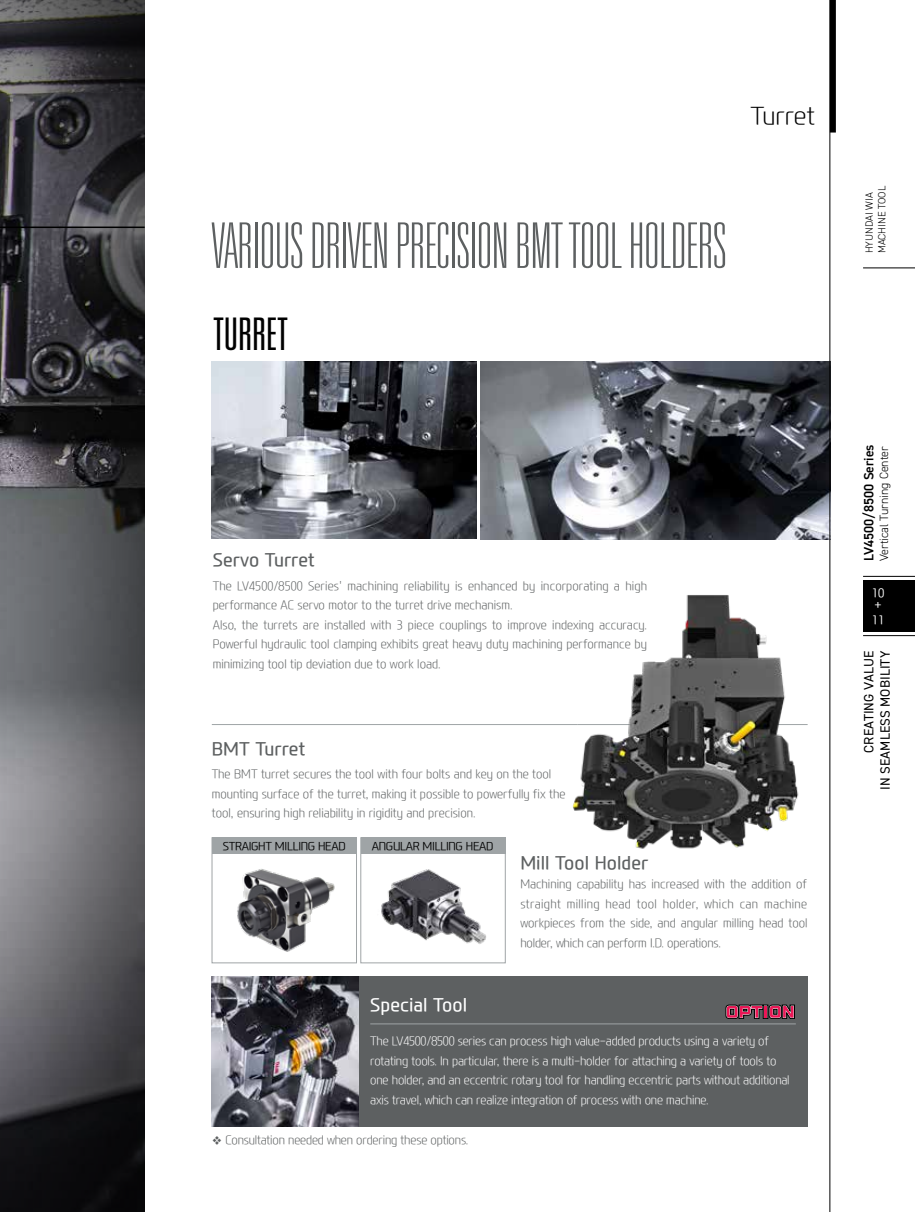
<style>
.page{position:relative;width:915px;height:1212px;background:#fff}
.page>*{position:absolute;margin:0;border:0;box-sizing:border-box;transform-origin:0 0}
.t1{font:100 ultra-condensed 63px "Univers LT Std";color:#5d6061}
.t2{font:300 ultra-condensed 45px "Univers LT Std";letter-spacing:-.02em;color:#000}
.t3{font:300 24px "Modern H Eco";letter-spacing:-.01em;color:#000}
.t4{font:500 18px "Modern H";color:#5d6061}
.t5{font:500 18px "Modern H";color:#fff}
.t6{font:13.5px/16.2px "DIN2014";letter-spacing:.01em;color:#000;text-align:right}
.t7{font:600 13.5px "DIN2014";color:#000}
.t8{font:300 12px/19.5px "Modern H Eco";color:#5d6061;scale:.95 1}
.t9{font:300 12px/19.5px "Modern H Eco";letter-spacing:-.015em;color:#fff;scale:.95 1}
.t10{font:300 12px "DIN2014";color:#000}
.t11{font:300 12px/12px "Modern H";color:#fff}
.t12{font:300 11.25px "Modern H";letter-spacing:-.025em;color:#000}
.t13{font:300 10.5px/12.6px "DIN2014";color:#000}
</style>
<div class="page">
<img style="left:480px;top:361px;width:349px;height:179px">
<img style="left:0;top:0;width:145px;height:1212px">
<div style="left:862px;top:580px;width:52px;height:51px;background:#000"></div>
<hr style="left:862px;top:635px;width:52px;height:1px;background:#000">
<hr style="left:862px;top:576px;width:52px;height:1px;background:#000">
<hr style="left:862px;top:268px;width:52px;height:1px;background:#000">
<hr style="left:0;top:227px;width:145px;height:1px;background:#000">
<div style="left:829px;top:0;width:6px;height:133px;background:#000"></div>
<hr style="left:829px;top:0;width:1px;height:1212px;background:#000">
<img style="left:212px;top:361px;width:264px;height:178px">
<hr style="left:212px;top:724px;width:365px;height:1px;background:#9fa4a6">
<div style="left:360px;top:837px;width:145px;height:126px;background:#fff;border:1px solid #9fa4a6"></div>
<div style="left:360px;top:837px;width:145px;height:17px;background:#9fa4a6"></div>
<div style="left:212px;top:837px;width:144px;height:126px;background:#fff;border:1px solid #9fa4a6"></div>
<div style="left:212px;top:837px;width:144px;height:17px;background:#9fa4a6"></div>
<img style="left:381px;top:869px;width:105px;height:75px">
<img style="left:237px;top:869px;width:98px;height:83px">
<img style="left:572px;top:595px;width:236px;height:254px">
<div style="left:212px;top:976px;width:595px;height:151px;background:#5d6061"></div>
<hr style="left:370px;top:1023px;width:425px;height:1px;background:#9fa4a6">
<svg style="left:725px;top:1005px;width:69px;height:14px"></svg>
<img style="left:212px;top:976px;width:146px;height:151px">
<h3 class="t3" style="left:750px;top:99px;width:66px">Turret</h3>
<h1 class="t1" style="left:212px;top:214px;width:516px">VARIOUS DRIVEN PRECISION BMT TOOL HOLDERS</h1>
<h2 class="t2" style="left:213px;top:311px;width:77px">TURRET</h2>
<h3 class="t4" style="left:213px;top:547px;width:103px">Servo Turret</h3>
<p class="t8" style="left:213px;top:575px;width:458px">The LV4500/8500 Series' machining reliability is enhanced by incorporating a high performance AC servo motor to the turret drive mechanism.<br>Also, the turrets are installed with 3 piece couplings to improve indexing accuracy.<br>Powerful hydraulic tool clamping exhibits great heavy duty machining performance by minimizing tool tip deviation due to work load.</p>
<h3 class="t4" style="left:212px;top:736px;width:95px">BMT Turret</h3>
<p class="t8" style="left:212px;top:764px;width:373px">The BMT turret secures the tool with four bolts and key on the tool mounting surface of the turret, making it possible to powerfully fix the tool, ensuring high reliability in rigidity and precision.</p>
<p class="t12" style="left:223px;top:838px;width:124px">STRAIGHT MILLING HEAD</p>
<p class="t12" style="left:371px;top:838px;width:123px">ANGULAR MILLING HEAD</p>
<h3 class="t4" style="left:520px;top:850px;width:130px">Mill Tool Holder</h3>
<p class="t8" style="left:520px;top:874px;width:303px;text-align:justify">Machining capability has increased with the addition of straight milling head tool holder, which can machine workpieces from the side, and angular milling head tool holder, which can perform I.D. operations.</p>
<h3 class="t5" style="left:370px;top:992px;width:98px">Special Tool</h3>
<p class="t9" style="left:370px;top:1031px;width:443px">The LV4500/8500 series can process high value-added products using a variety of rotating tools. In particular, there is a multi-holder for attaching a variety of tools to one holder, and an eccentric rotary tool for handling eccentric parts without additional axis travel, which can realize integration of process with one machine.</p>
<p class="t8" style="left:212px;top:1130px;width:271px">❖ Consultation needed when ordering these options.</p>
<p class="t13" style="left:862px;top:253px;width:69px;rotate:-90deg">HYUNDAI WIA<br>MACHINE TOOL</p>
<p class="t7" style="left:859px;top:561px;width:118px;rotate:-90deg">LV4500/8500 Series</p>
<p class="t10" style="left:876px;top:561px;width:116px;rotate:-90deg">Vertical Turning Center</p>
<p class="t11" style="left:871px;top:586px;width:14px">10 +</p>
<p class="t11" style="left:871px;top:613px;width:14px">11</p>
<p class="t6" style="left:860px;top:790px;width:140px;rotate:-90deg">CREATING VALUE<br>IN SEAMLESS MOBILITY</p>
</div>
